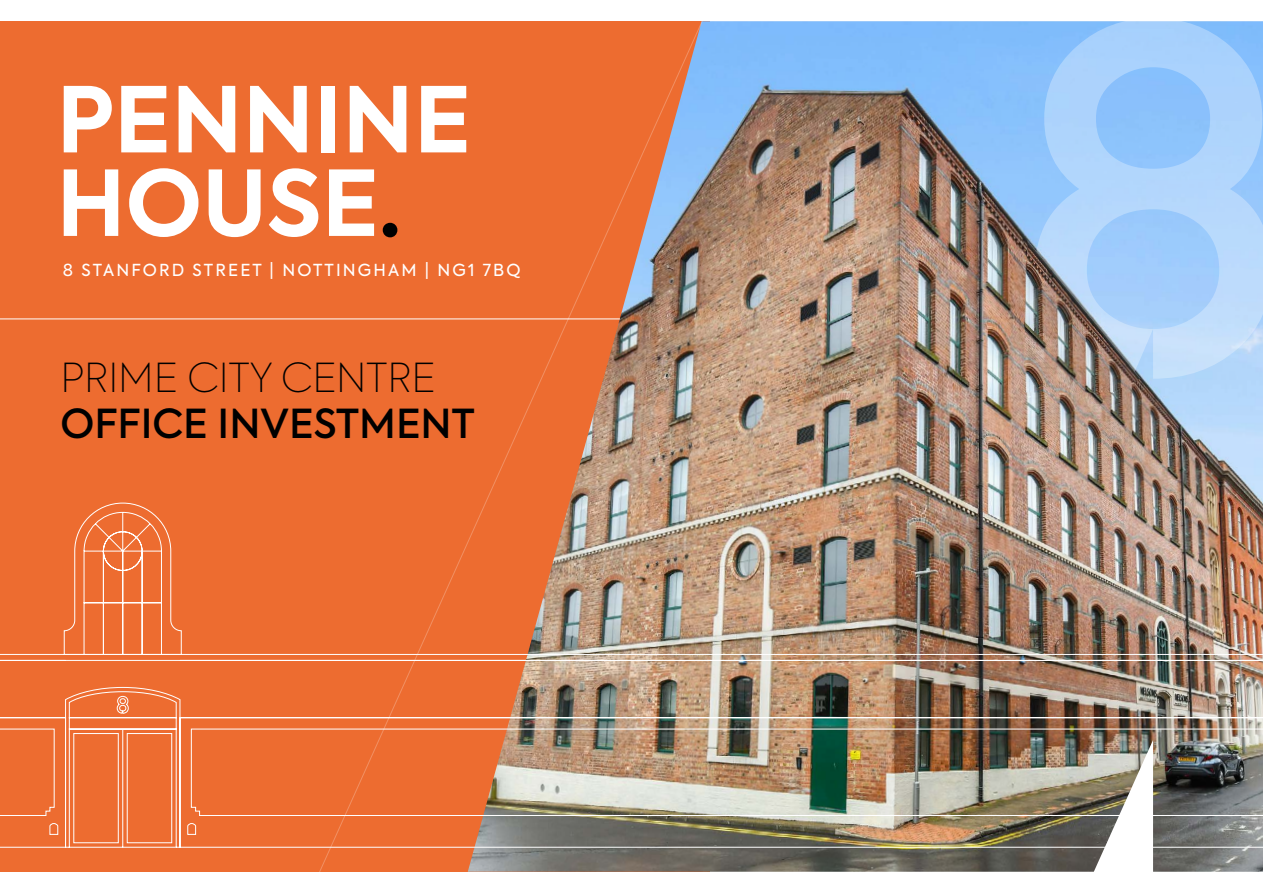
<style>
.page{position:relative;width:1263px;height:893px;background:#fff}
.page>*{position:absolute;margin:0;border:0;box-sizing:border-box;transform-origin:0 0}
.t1{font:700 90px/83.6px "Axiforma";color:#fff}
.t2{font:500 39.75px "Axiforma";color:#000}
.t3{font:100 39.75px "Axiforma";color:#000}
.t4{font:16.5px "Axiforma";letter-spacing:.13em;color:#fff}
.s1{color:#000}
</style>
<div class="page">
<div style="left:0;top:21px;width:709px;height:851px;background:#ed6c30"></div>
<img style="left:716px;top:21px;width:547px;height:851px">
<img style="left:0;top:503px;width:1263px;height:344px">
<svg style="left:117px;top:696px;width:12px;height:18px"></svg>
<img style="left:1091px;top:740px;width:64px;height:132px">
<svg style="left:319px;top:21px;width:397px;height:851px"></svg>
<svg style="left:1035px;top:21px;width:228px;height:358px;background:#a5cffb"></svg>
<hr style="left:0;top:319px;width:620px;height:1px;background:#fff">
<img style="left:1023px;top:240px;width:117px;height:152px">
<h1 class="t1" style="left:56px;top:79px;width:416px">PENNINE<br>HOUSE<span class="s1">.</span></h1>
<p class="t4" style="left:63px;top:260px;width:459px">8 STANFORD STREET | NOTTINGHAM | NG1 7BQ</p>
<h2 class="t3" style="left:61px;top:352px;width:376px">PRIME CITY CENTRE</h2>
<h2 class="t2" style="left:61px;top:398px;width:416px">OFFICE INVESTMENT</h2>
</div>
